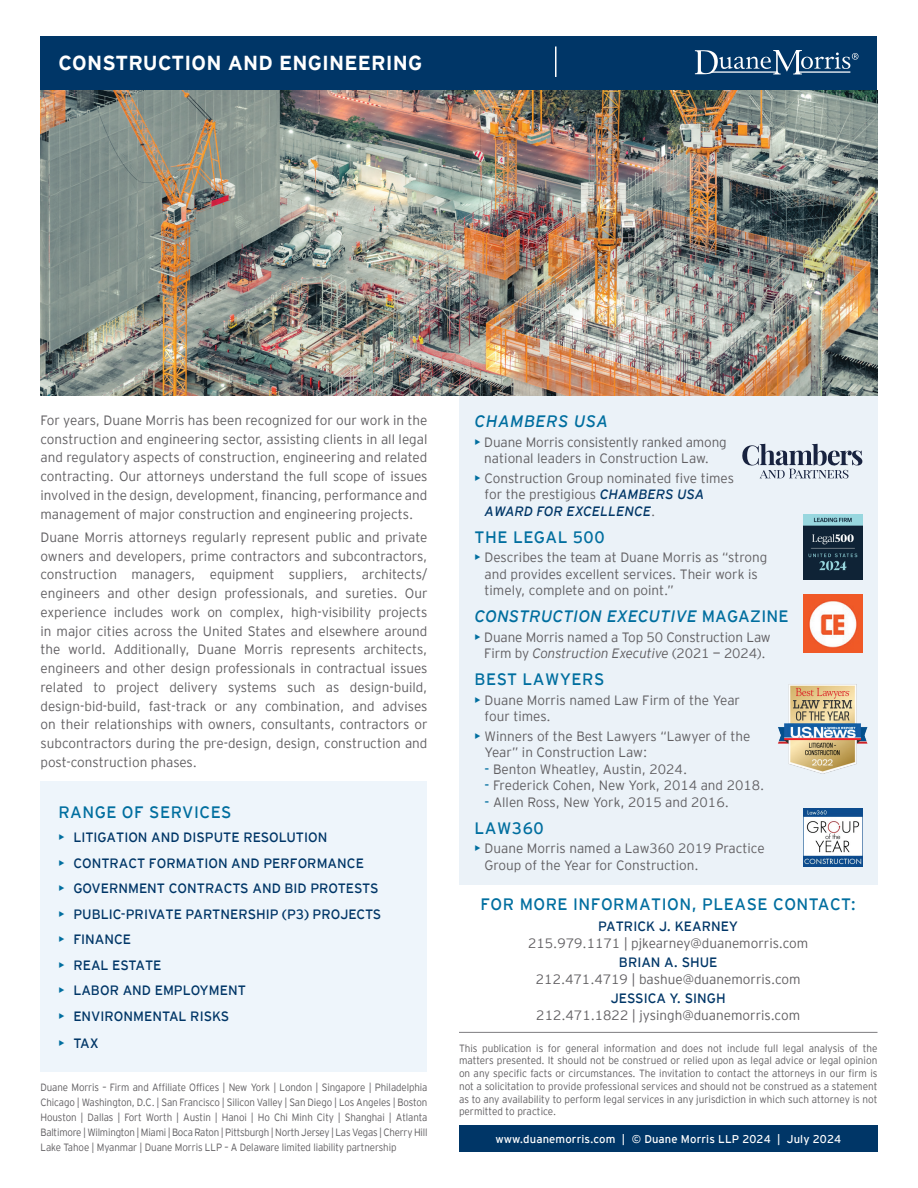
<style>
.page{position:relative;width:918px;height:1188px;background:#fff}
.page>*{position:absolute;margin:0;border:0;box-sizing:border-box;transform-origin:0 0}
.t1{font:700 20.25px "EY Interstate";letter-spacing:.01em;color:#fff}
.t2{font:16.5px "EY Interstate";letter-spacing:.03em;color:#006e9f}
.t3{font:italic 16.5px "EY Interstate";letter-spacing:.01em;color:#006e9f}
.t4{font:italic 16.5px "EY Interstate";letter-spacing:.03em;color:#006e9f}
.t5{font:300 13.5px/18.8px "EY Interstate";color:#615f62}
.t6{font:13.5px "EY Interstate";color:#003667}
.t7{font:11.25px "EY Interstate";letter-spacing:.01em;color:#fff}
.t8{font:300 10.5px/12.8px "EY Interstate";letter-spacing:-.01em;color:#615f62;text-align:justify;scale:.95 1}
.t9{font:300 10.5px/15px "EY Interstate";letter-spacing:-.01em;color:#615f62;text-align:justify;scale:.93 1}
.s1{color:#006e9f}
.s2{font-weight:400;color:#006e9f}
.s3{font-weight:400;font-style:italic;color:#003667}
.s4{font-style:normal}
.s5{font-style:italic}
</style>
<div class="page">
<div style="left:40px;top:781px;width:388px;height:291px;background:#eef5fb"></div>
<hr style="left:459px;top:1032px;width:419px;height:1px;background:#7e7d80">
<div style="left:459px;top:1125px;width:419px;height:27px;background:#003667"></div>
<img style="left:40px;top:90px;width:838px;height:306px">
<div style="left:40px;top:36px;width:838px;height:54px;background:#003667"></div>
<svg style="left:695px;top:50px;width:163px;height:24px"></svg>
<hr style="left:555px;top:46px;width:1px;height:31px;background:#fff">
<div style="left:459px;top:396px;width:419px;height:489px;background:#ebf2f8"></div>
<svg style="left:742px;top:444px;width:120px;height:35px"></svg>
<img style="left:778px;top:684px;width:90px;height:90px">
<img style="left:804px;top:808px;width:58px;height:59px">
<img style="left:804px;top:595px;width:58px;height:58px">
<img style="left:804px;top:515px;width:58px;height:64px">
<h1 class="t1" style="left:58px;top:48px;width:365px">CONSTRUCTION AND ENGINEERING</h1>
<p class="t5" style="left:40px;top:410px;width:389px;text-align:justify">For years, Duane Morris has been recognized for our work in the construction and engineering sector, assisting clients in all legal and regulatory aspects of construction, engineering and related contracting. Our attorneys understand the full scope of issues involved in the design, development, financing, performance and management of major construction and engineering projects.</p>
<p class="t5" style="left:40px;top:527px;width:389px;text-align:justify">Duane Morris attorneys regularly represent public and private owners and developers, prime contractors and subcontractors, construction managers, equipment suppliers, architects/ engineers and other design professionals, and sureties. Our experience includes work on complex, high-visibility projects in major cities across the United States and elsewhere around the world. Additionally, Duane Morris represents architects, engineers and other design professionals in contractual issues related to project delivery systems such as design-build, design-bid-build, fast-track or any combination, and advises on their relationships with owners, consultants, contractors or subcontractors during the pre-design, design, construction and post-construction phases.</p>
<p class="t2" style="left:58px;top:801px;width:174px">RANGE OF SERVICES</p>
<p class="t6" style="left:58px;top:828px;width:270px"><span class="s1">•</span> LITIGATION AND DISPUTE RESOLUTION</p>
<p class="t6" style="left:58px;top:853px;width:307px"><span class="s1">•</span> CONTRACT FORMATION AND PERFORMANCE</p>
<p class="t6" style="left:58px;top:879px;width:321px"><span class="s1">•</span> GOVERNMENT CONTRACTS AND BID PROTESTS</p>
<p class="t6" style="left:58px;top:904px;width:324px"><span class="s1">•</span> PUBLIC-PRIVATE PARTNERSHIP (P3) PROJECTS</p>
<p class="t6" style="left:58px;top:930px;width:74px"><span class="s1">•</span> FINANCE</p>
<p class="t6" style="left:58px;top:955px;width:105px"><span class="s1">•</span> REAL ESTATE</p>
<p class="t6" style="left:58px;top:981px;width:189px"><span class="s1">•</span> LABOR AND EMPLOYMENT</p>
<p class="t6" style="left:58px;top:1006px;width:172px"><span class="s1">•</span> ENVIRONMENTAL RISKS</p>
<p class="t6" style="left:58px;top:1033px;width:42px"><span class="s1">•</span> TAX</p>
<p class="t9" style="left:40px;top:1079px;width:418px">Duane Morris – Firm and Affiliate Offices | New York | London | Singapore | Philadelphia Chicago | Washington, D.C. | San Francisco | Silicon Valley | San Diego | Los Angeles | Boston Houston | Dallas | Fort Worth | Austin | Hanoi | Ho Chi Minh City | Shanghai | Atlanta Baltimore | Wilmington | Miami | Boca Raton | Pittsburgh | North Jersey | Las Vegas | Cherry Hill Lake Tahoe | Myanmar | Duane Morris LLP – A Delaware limited liability partnership</p>
<p class="t4" style="left:475px;top:410px;width:135px">CHAMBERS USA</p>
<p class="t5" style="left:475px;top:433px;width:254px;line-height:16.5px;text-align:center"><span class="s2">•</span> Duane Morris consistently ranked among national leaders in Construction Law.</p>
<p class="t5" style="left:485px;top:469px;width:251px;line-height:16.5px;text-indent:-10px"><span class="s2">•</span> Construction Group nominated five times for the prestigious <span class="s3">CHAMBERS USA<br>AWARD FOR EXCELLENCE</span>.</p>
<p class="t2" style="left:475px;top:525px;width:131px">THE LEGAL 500</p>
<p class="t5" style="left:485px;top:548px;width:284px;line-height:16.5px;text-indent:-10px"><span class="s2">•</span> Describes the team at Duane Morris as “strong and provides excellent services. Their work is timely, complete and on point.”</p>
<p class="t3" style="left:475px;top:605px;width:315px">CONSTRUCTION EXECUTIVE <span class="s4">MAGAZINE</span></p>
<p class="t5" style="left:475px;top:628px;width:298px;line-height:16.5px;text-align:center"><span class="s2">•</span> Duane Morris named a Top 50 Construction Law<br>Firm by <span class="s5">Construction Executive</span> (2021 — 2024).</p>
<p class="t2" style="left:475px;top:668px;width:131px">BEST LAWYERS</p>
<p class="t5" style="left:485px;top:691px;width:257px;line-height:16.5px;text-indent:-10px"><span class="s2">•</span> Duane Morris named Law Firm of the Year four times.</p>
<p class="t5" style="left:485px;top:727px;width:267px;line-height:16.5px;text-indent:-10px"><span class="s2">•</span> Winners of the Best Lawyers “Lawyer of the<br>Year” in Construction Law:</p>
<p class="t5" style="left:485px;top:759px;width:204px"><span class="s2">-</span> Benton Wheatley, Austin, 2024.</p>
<p class="t5" style="left:485px;top:775px;width:281px"><span class="s2">-</span> Frederick Cohen, New York, 2014 and 2018.</p>
<p class="t5" style="left:485px;top:792px;width:246px"><span class="s2">-</span> Allen Ross, New York, 2015 and 2016.</p>
<p class="t2" style="left:475px;top:816px;width:70px">LAW360</p>
<p class="t5" style="left:485px;top:839px;width:282px;line-height:16.5px;text-indent:-10px"><span class="s2">•</span> Duane Morris named a Law360 2019 Practice<br>Group of the Year for Construction.</p>
<p class="t2" style="left:480px;top:893px;width:377px">FOR MORE INFORMATION, PLEASE CONTACT:</p>
<p class="t6" style="left:598px;top:917px;width:141px">PATRICK J. KEARNEY</p>
<p class="t5" style="left:528px;top:933px;width:282px">215.979.1171 | pjkearney@duanemorris.com</p>
<p class="t6" style="left:619px;top:953px;width:100px">BRIAN A. SHUE</p>
<p class="t5" style="left:536px;top:969px;width:266px">212.471.4719 | bashue@duanemorris.com</p>
<p class="t6" style="left:611px;top:989px;width:116px">JESSICA Y. SINGH</p>
<p class="t5" style="left:536px;top:1005px;width:265px">212.471.1822 | jysingh@duanemorris.com</p>
<p class="t8" style="left:459px;top:1041px;width:442px">This publication is for general information and does not include full legal analysis of the matters presented. It should not be construed or relied upon as legal advice or legal opinion on any specific facts or circumstances. The invitation to contact the attorneys in our firm is not a solicitation to provide professional services and should not be construed as a statement as to any availability to perform legal services in any jurisdiction in which such attorney is not permitted to practice.</p>
<p class="t7" style="left:495px;top:1131px;width:347px">www.duanemorris.com | © Duane Morris LLP 2024 | July 2024</p>
</div>
